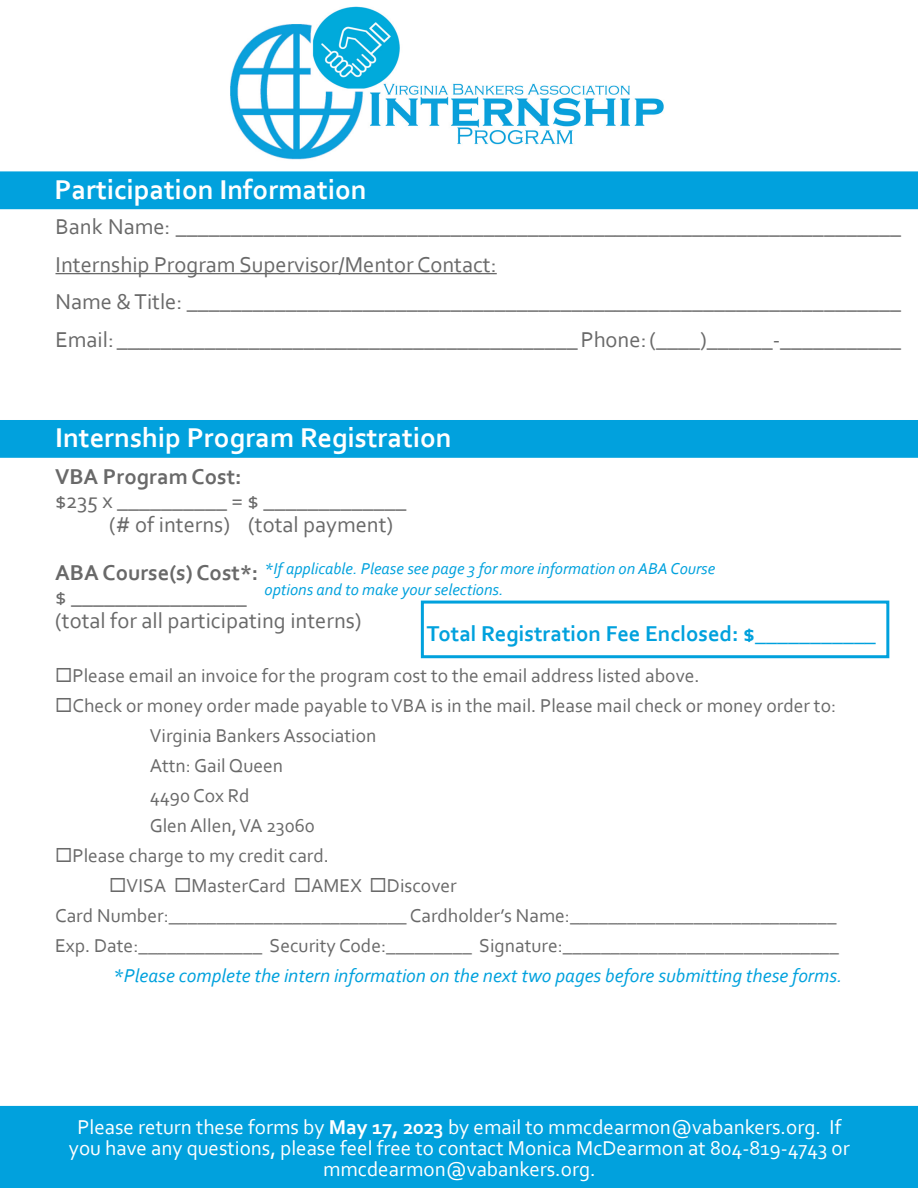
<style>
.page{position:relative;width:918px;height:1188px;background:#fff}
.page>*{position:absolute;margin:0;border:0;box-sizing:border-box;transform-origin:0 0}
.t1{font:700 28.5px "Corbel";color:#fff}
.t2{font:22.5px "Corbel";color:#696969}
.t3{font:700 22.5px "Corbel";color:#01a1dd}
.t4{font:700 22.5px "Corbel";color:#696969}
.t5{font:21px/21px "Corbel";color:#fff;text-align:center}
.t6{font:19.5px "Corbel";color:#696969}
.t7{font:italic 19.5px "Corbel";color:#01a1dd}
.t8{font:italic 16.5px/21px "Corbel";color:#01a1dd}
.s1{font-weight:700}
</style>
<div class="page">
<div style="left:1px;top:172px;width:916px;height:36px;background:#01a1dd"></div>
<div style="left:0;top:171px;width:918px;height:38px;border:2px solid #01a1dd"></div>
<hr style="left:56px;top:273px;width:441px;height:1px;background:#696969">
<img style="left:230px;top:6px;width:434px;height:154px">
<div style="left:1px;top:421px;width:916px;height:36px;background:#01a1dd"></div>
<div style="left:0;top:420px;width:918px;height:38px;border:2px solid #01a1dd"></div>
<div style="left:421px;top:601px;width:468px;height:57px;border:3px solid #01a1dd"></div>
<div style="left:1px;top:1107px;width:917px;height:80px;background:#01a1dd"></div>
<div style="left:0;top:1106px;width:918px;height:82px;border:2px solid #01a1dd"></div>
<p class="t1" style="left:54px;top:172px;width:314px">Participation Information</p>
<p class="t2" style="left:56px;top:213px;width:847px">Bank Name: __________________________________________________________________</p>
<p class="t2" style="left:56px;top:250px;width:443px">Internship Program Supervisor/Mentor Contact:</p>
<p class="t2" style="left:56px;top:288px;width:847px">Name &amp; Title: _________________________________________________________________</p>
<p class="t2" style="left:56px;top:325px;width:847px">Email: __________________________________________ Phone: (____)______-___________</p>
<p class="t1" style="left:55px;top:420px;width:398px">Internship Program Registration</p>
<p class="t4" style="left:55px;top:462px;width:188px">VBA Program Cost:</p>
<p class="t2" style="left:55px;top:486px;width:353px">$235 x __________ = $ _____________</p>
<p class="t2" style="left:109px;top:510px;width:286px">(# of interns) (total payment)</p>
<p class="t4" style="left:55px;top:558px;width:205px">ABA Course(s) Cost*:</p>
<p class="t2" style="left:55px;top:582px;width:193px">$ ________________</p>
<p class="t2" style="left:55px;top:606px;width:308px">(total for all participating interns)</p>
<p class="t6" style="left:55px;top:663px;width:646px">◻Please email an invoice for the program cost to the email address listed above.</p>
<p class="t6" style="left:55px;top:693px;width:783px">◻Check or money order made payable to VBA is in the mail. Please mail check or money order to:</p>
<p class="t6" style="left:150px;top:723px;width:228px">Virginia Bankers Association</p>
<p class="t6" style="left:150px;top:753px;width:135px">Attn: Gail Queen</p>
<p class="t6" style="left:150px;top:783px;width:101px">4490 Cox Rd</p>
<p class="t6" style="left:150px;top:813px;width:167px">Glen Allen, VA 23060</p>
<p class="t6" style="left:55px;top:843px;width:275px">◻Please charge to my credit card.</p>
<p class="t6" style="left:109px;top:873px;width:349px">◻VISA ◻MasterCard ◻AMEX ◻Discover</p>
<p class="t6" style="left:55px;top:903px;width:783px">Card Number:_________________________ Cardholder’s Name:____________________________</p>
<p class="t6" style="left:55px;top:933px;width:785px">Exp. Date:_____________ Security Code:_________ Signature:_____________________________</p>
<p class="t7" style="left:113px;top:963px;width:731px">*Please complete the intern information on the next two pages before submitting these forms.</p>
<p class="t8" style="left:265px;top:558px;width:452px">*If applicable. Please see page 3 for more information on ABA Course options and to make your selections.</p>
<p class="t3" style="left:427px;top:620px;width:450px">Total Registration Fee Enclosed: $___________</p>
<p class="t5" style="left:69px;top:1116px;width:782px">Please return these forms by <span class="s1">May 17, 2023</span> by email to mmcdearmon@vabankers.org. If you have any questions, please feel free to contact Monica McDearmon at 804-819-4743 or mmcdearmon@vabankers.org.</p>
</div>
